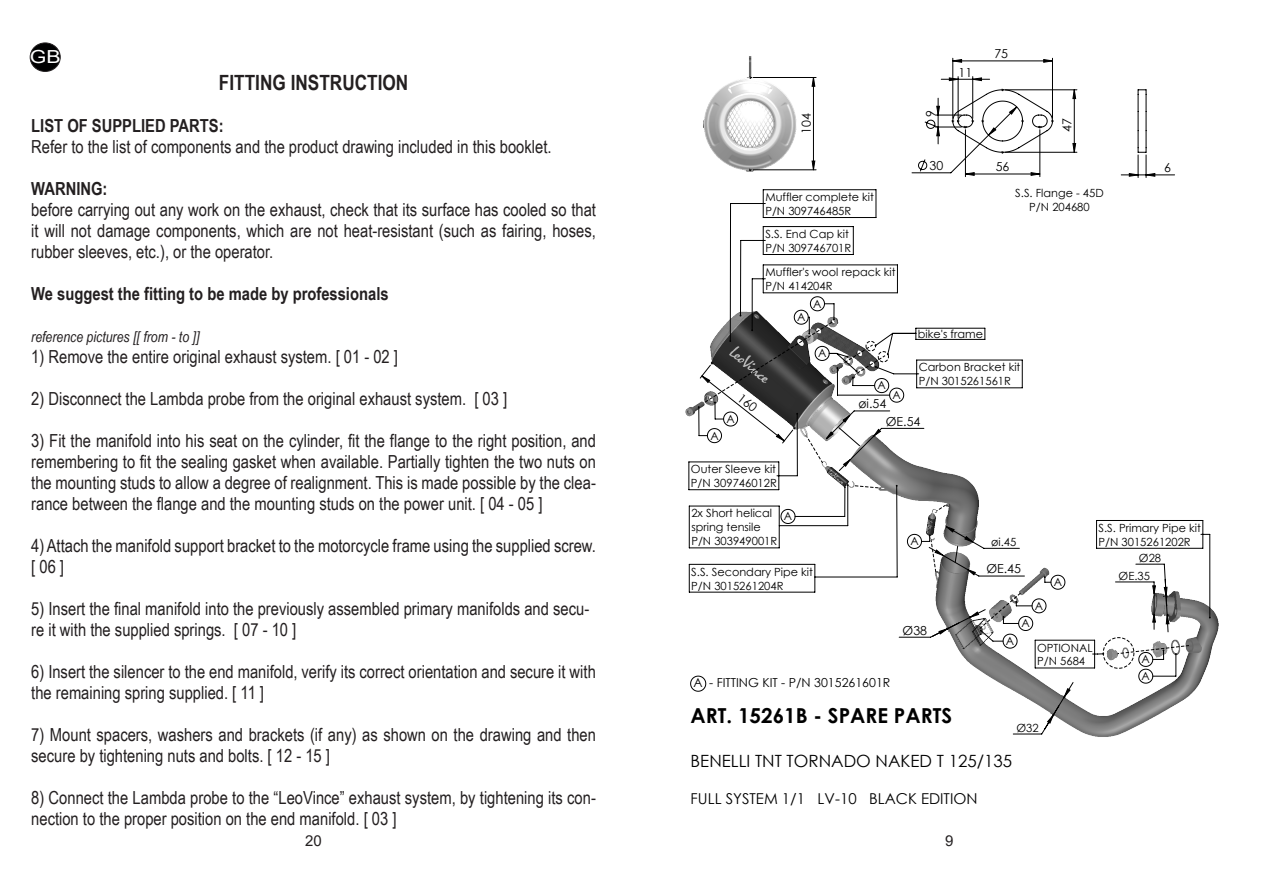
<style>
.page{position:relative;width:1263px;height:893px;background:#fff}
.page>*{position:absolute;margin:0;border:0;box-sizing:border-box;transform-origin:0 0}
.t1{font:700 21px "Arial Narrow";color:#231f20}
.t2{font:700 20.7px "Century Gothic";color:#000}
.t3{font:18px/21px "Arial Narrow";color:#231f20}
.t4{font:700 18px "Arial Narrow";color:#231f20}
.t5{font:18px "Arial";color:#fff;scale:1.19 1}
.t6{font:16.95px "Century Gothic";color:#000}
.t7{font:15px "Century Gothic";color:#000}
.t8{font:italic 15px "Arial Narrow";color:#231f20}
.t9{font:15px "Arial";color:#231f20}
.t10{font:12.45px/17.4px "Century Gothic";color:#000}
.t11{font:11.25px/14px "Century Gothic";color:#000}
</style>
<div class="page">
<div style="left:30px;top:43px;width:30px;height:28px;background:#000001;border-radius:50%"></div>
<div style="left:30px;top:43px;width:31px;height:29px;border:1px solid #231f20;border-radius:50%"></div>
<img style="left:703px;top:56px;width:108px;height:116px">
<svg style="left:1138px;top:89px;width:9px;height:17px"></svg>
<svg style="left:690px;top:677px;width:16px;height:15px"></svg>
<svg style="left:763px;top:190px;width:1px;height:27px"></svg>
<hr style="left:763px;top:189px;width:113px;height:1px;background:#000">
<hr style="left:763px;top:217px;width:113px;height:1px;background:#000">
<hr style="left:763px;top:226px;width:90px;height:1px;background:#000">
<hr style="left:763px;top:254px;width:90px;height:1px;background:#000">
<hr style="left:763px;top:265px;width:134px;height:1px;background:#000">
<hr style="left:763px;top:293px;width:134px;height:1px;background:#000">
<hr style="left:740px;top:240px;width:1px;height:76px;background:#000">
<svg style="left:741px;top:227px;width:24px;height:27px"></svg>
<hr style="left:752px;top:279px;width:1px;height:51px;background:#000">
<svg style="left:752px;top:265px;width:13px;height:28px"></svg>
<hr style="left:730px;top:203px;width:1px;height:138px;background:#000">
<hr style="left:730px;top:203px;width:35px;height:1px;background:#000">
<svg style="left:688px;top:303px;width:522px;height:374px"></svg>
<hr style="left:753px;top:170px;width:63px;height:1px;background:#000">
<hr style="left:753px;top:77px;width:63px;height:1px;background:#000">
<hr style="left:1005px;top:90px;width:72px;height:1px;background:#000">
<svg style="left:698px;top:318px;width:513px;height:337px"></svg>
<svg style="left:939px;top:60px;width:113px;height:574px"></svg>
<svg style="left:811px;top:78px;width:4px;height:92px"></svg>
<svg style="left:1072px;top:89px;width:4px;height:18px"></svg>
<svg style="left:945px;top:526px;width:244px;height:209px"></svg>
<svg style="left:826px;top:107px;width:329px;height:468px"></svg>
<svg style="left:918px;top:88px;width:136px;height:84px"></svg>
<svg style="left:700px;top:315px;width:189px;height:149px"></svg>
<p class="t5" style="left:30px;top:44px;width:27px">GB</p>
<p class="t1" style="left:219px;top:67px;width:191px">FITTING INSTRUCTION</p>
<p class="t4" style="left:31px;top:112px;width:194px">LIST OF SUPPLIED PARTS:</p>
<p class="t3" style="left:31px;top:136px;width:522px">Refer to the list of components and the product drawing included in this booklet.</p>
<p class="t4" style="left:31px;top:175px;width:78px">WARNING:</p>
<p class="t3" style="left:31px;top:199px;width:566px;text-align:justify">before carrying out any work on the exhaust, check that its surface has cooled so that it will not damage components, which are not heat-resistant (such as fairing, hoses, rubber sleeves, etc.), or the operator.</p>
<p class="t4" style="left:31px;top:280px;width:359px">We suggest the fitting to be made by professionals</p>
<p class="t8" style="left:31px;top:326px;width:170px">reference pictures [[ from - to ]]</p>
<p class="t3" style="left:31px;top:346px;width:368px">1) Remove the entire original exhaust system. [ 01 - 02 ]</p>
<p class="t3" style="left:31px;top:388px;width:477px">2) Disconnect the Lambda probe from the original exhaust system. [ 03 ]</p>
<p class="t3" style="left:31px;top:430px;width:566px;text-align:justify">3) Fit the manifold into his seat on the cylinder, fit the flange to the right position, and remembering to fit the sealing gasket when available. Partially tighten the two nuts on the mounting studs to allow a degree of realignment. This is made possible by the clea&shy;rance between the flange and the mounting studs on the power unit. [ 04 - 05 ]</p>
<p class="t3" style="left:31px;top:535px;width:566px">4) Attach the manifold support bracket to the motorcycle frame using the supplied screw. [ 06 ]</p>
<p class="t3" style="left:31px;top:598px;width:559px">5) Insert the final manifold into the previously assembled primary manifolds and secu&shy;re it with the supplied springs. [ 07 - 10 ]</p>
<p class="t3" style="left:31px;top:661px;width:566px">6) Insert the silencer to the end manifold, verify its correct orientation and secure it with the remaining spring supplied. [ 11 ]</p>
<p class="t3" style="left:31px;top:724px;width:566px">7) Mount spacers, washers and brackets (if any) as shown on the drawing and then secure by tightening nuts and bolts. [ 12 - 15 ]</p>
<p class="t3" style="left:31px;top:787px;width:566px">8) Connect the Lambda probe to the “LeoVince” exhaust system, by tightening its con&shy;nection to the proper position on the end manifold. [ 03 ]</p>
<p class="t9" style="left:305px;top:830px;width:18px">20</p>
<p class="t11" style="left:710px;top:428px;width:10px">A</p>
<p class="t11" style="left:726px;top:412px;width:10px">A</p>
<p class="t10" style="left:797px;top:134px;width:22px;rotate:-90deg">104</p>
<p class="t11" style="left:765px;top:190px;width:110px">Muffler complete kit<br>P/N 309746485R</p>
<p class="t11" style="left:765px;top:227px;width:87px">S.S. End Cap kit<br>P/N 309746701R</p>
<p class="t11" style="left:765px;top:265px;width:132px">Muffler's wool repack kit<br>P/N 414204R</p>
<p class="t11" style="left:797px;top:310px;width:10px">A</p>
<p class="t11" style="left:813px;top:296px;width:10px">A</p>
<p class="t10" style="left:922px;top:117px;width:8px;rotate:-90deg">9</p>
<p class="t10" style="left:958px;top:63px;width:15px">11</p>
<p class="t10" style="left:929px;top:157px;width:15px">30</p>
<p class="t10" style="left:994px;top:45px;width:15px">75</p>
<p class="t10" style="left:1058px;top:132px;width:15px;rotate:-90deg">47</p>
<p class="t10" style="left:996px;top:158px;width:15px">56</p>
<p class="t10" style="left:1164px;top:159px;width:8px">6</p>
<p class="t11" style="left:1015px;top:186px;width:90px;text-align:center">S.S. Flange - 45D<br>P/N 204680</p>
<p class="t11" style="left:818px;top:346px;width:10px">A</p>
<p class="t11" style="left:918px;top:326px;width:67px">bike's frame</p>
<p class="t11" style="left:919px;top:360px;width:103px">Carbon Bracket kit<br>P/N 3015261561R</p>
<p class="t11" style="left:877px;top:378px;width:10px">A</p>
<p class="t11" style="left:892px;top:388px;width:10px">A</p>
<p class="t10" style="left:886px;top:395px;width:36px;text-indent:-27px">øi.54<br>ØE.54</p>
<p class="t11" style="left:691px;top:462px;width:87px">Outer Sleeve kit<br>P/N 309746012R</p>
<p class="t11" style="left:691px;top:506px;width:87px">2x Short helical spring tensile<br>P/N 303949001R</p>
<p class="t11" style="left:784px;top:509px;width:10px">A</p>
<p class="t11" style="left:691px;top:564px;width:123px">S.S. Secondary Pipe kit<br>P/N 3015261204R</p>
<p class="t11" style="left:910px;top:534px;width:10px">A</p>
<p class="t10" style="left:902px;top:621px;width:26px">Ø38</p>
<p class="t10" style="left:694px;top:674px;width:198px">A - FITTING KIT - P/N 3015261601R</p>
<p class="t11" style="left:991px;top:535px;width:27px">øi.45</p>
<p class="t10" style="left:986px;top:560px;width:36px">ØE.45</p>
<p class="t11" style="left:1035px;top:598px;width:10px">A</p>
<p class="t11" style="left:1021px;top:616px;width:10px">A</p>
<p class="t11" style="left:1054px;top:575px;width:10px">A</p>
<p class="t11" style="left:1098px;top:521px;width:104px">S.S. Primary Pipe kit<br>P/N 3015261202R</p>
<p class="t11" style="left:1139px;top:550px;width:24px">Ø28</p>
<p class="t11" style="left:1118px;top:568px;width:33px">ØE.35</p>
<p class="t11" style="left:1006px;top:634px;width:10px">A</p>
<p class="t11" style="left:1037px;top:640px;width:57px">OPTIONAL<br>P/N 5684</p>
<p class="t11" style="left:1141px;top:652px;width:10px">A</p>
<p class="t11" style="left:1141px;top:669px;width:10px">A</p>
<p class="t2" style="left:691px;top:700px;width:263px">ART. 15261B - SPARE PARTS</p>
<p class="t6" style="left:691px;top:749px;width:323px">BENELLI TNT TORNADO NAKED T 125/135</p>
<p class="t7" style="left:691px;top:788px;width:288px">FULL SYSTEM 1/1 LV-10 BLACK EDITION</p>
<p class="t11" style="left:1016px;top:720px;width:24px">Ø32</p>
<p class="t9" style="left:945px;top:830px;width:10px">9</p>
</div>
